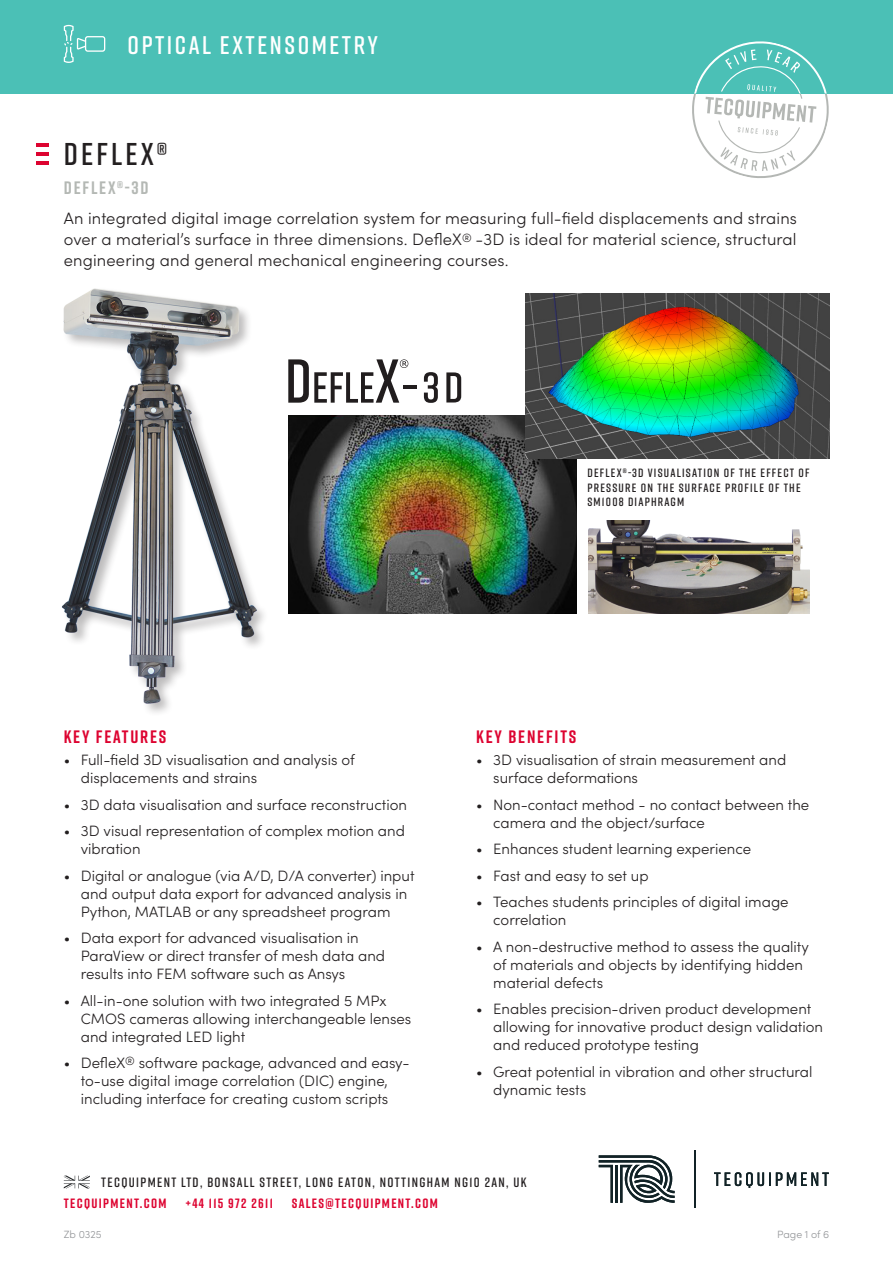
<style>
.page{position:relative;width:893px;height:1263px;background:#fff}
.page>*{position:absolute;margin:0;border:0;box-sizing:border-box;transform-origin:0 0}
.Product_name{font:600 31.5px "Rift";letter-spacing:.1em;color:#231f20}
.t1{font:600 25.5px "Rift";letter-spacing:.1em;color:#fff}
.Main_heading{font:700 18px "Rift";letter-spacing:.1em;color:#dd0330}
.t2{font:700 18px "Rift";letter-spacing:.1em;color:#b4b8b4}
.Product_description{font:300 16.5px/21px "Sofia Pro";letter-spacing:.01em;color:#231f20;text-align:justify}
.Large_bullet_points{font:300 15px/18px "Sofia Pro";color:#231f20}
.t3{font:600 13.5px "Rift";letter-spacing:.1em;color:#231f20}
.t4{font:700 13.5px "Rift";letter-spacing:.1em;color:#dd0330}
.t5{font:600 12px/14.4px "Rift";letter-spacing:.1em;color:#231f20}
.t6{font:300 10.5px "Sofia Pro";color:#939598}
</style>
<div class="page">
<svg style="left:599px;top:1155px;width:76px;height:48px"></svg>
<svg style="left:714px;top:1172px;width:115px;height:16px"></svg>
<hr style="left:694px;top:1150px;width:1px;height:58px;background:#112226">
<svg style="left:64px;top:1175px;width:26px;height:13px"></svg>
<img style="left:288px;top:416px;width:289px;height:198px">
<div style="left:0;top:0;width:893px;height:94px;background:#4bc0b6"></div>
<svg style="left:692px;top:41px;width:137px;height:137px"></svg>
<svg style="left:36px;top:143px;width:13px;height:3px"></svg>
<svg style="left:36px;top:152px;width:13px;height:3px"></svg>
<hr style="left:36px;top:161px;width:13px;height:4px;background:#dd0330">
<svg style="left:64px;top:25px;width:41px;height:38px"></svg>
<img style="left:62px;top:288px;width:202px;height:421px">
<svg style="left:288px;top:359px;width:120px;height:44px"></svg>
<hr style="left:403px;top:385px;width:14px;height:4px;background:#211d1e">
<svg style="left:424px;top:372px;width:14px;height:31px"></svg>
<svg style="left:446px;top:372px;width:15px;height:30px"></svg>
<img style="left:526px;top:293px;width:303px;height:165px">
<img style="left:588px;top:520px;width:222px;height:94px">
<p class="t1" style="left:128px;top:26px;width:252px">OPTICAL EXTENSOMETRY</p>
<p class="Product_name" style="left:64px;top:131px;width:105px">DEFLEX®</p>
<p class="t2" style="left:64px;top:175px;width:86px">DEFLEX®-3D</p>
<p class="Product_description" style="left:64px;top:207px;width:735px">An integrated digital image correlation system for measuring full-field displacements and strains over a material’s surface in three dimensions. DefleX<sup>®</sup> -3D is ideal for material science, structural engineering and general mechanical engineering courses.</p>
<p class="t5" style="left:587px;top:465px;width:223px">DEFLEX®-3D VISUALISATION OF THE EFFECT OF<br>PRESSURE ON THE SURFACE PROFILE OF THE<br>SM1008 DIAPHRAGM</p>
<p class="Main_heading" style="left:64px;top:723px;width:104px">KEY FEATURES</p>
<p class="Large_bullet_points" style="left:81px;top:750px;width:275px;text-indent:-17px">• Full-field 3D visualisation and analysis of displacements and strains</p>
<p class="Large_bullet_points" style="left:64px;top:794px;width:345px">• 3D data visualisation and surface reconstruction</p>
<p class="Large_bullet_points" style="left:81px;top:821px;width:326px;text-indent:-17px">• 3D visual representation of complex motion and vibration</p>
<p class="Large_bullet_points" style="left:81px;top:865px;width:335px;text-indent:-17px">• Digital or analogue (via A/D, D/A converter) input and output data export for advanced analysis in<br>Python, MATLAB or any spreadsheet program</p>
<p class="Large_bullet_points" style="left:81px;top:928px;width:306px;text-indent:-17px">• Data export for advanced visualisation in<br>ParaView or direct transfer of mesh data and results into FEM software such as Ansys</p>
<p class="Large_bullet_points" style="left:81px;top:990px;width:332px;text-indent:-17px">• All-in-one solution with two integrated 5 MPx<br>CMOS cameras allowing interchangeable lenses and integrated LED light</p>
<p class="Large_bullet_points" style="left:64px;top:1053px;width:347px;text-align:center">• DefleX<sup>®</sup> software package, advanced and easy&shy;to-use digital image correlation (DIC) engine, including interface for creating custom scripts</p>
<p class="Main_heading" style="left:476px;top:723px;width:102px">KEY BENEFITS</p>
<p class="Large_bullet_points" style="left:493px;top:750px;width:294px;text-indent:-17px">• 3D visualisation of strain measurement and surface deformations</p>
<p class="Large_bullet_points" style="left:493px;top:794px;width:318px;text-indent:-17px">• Non-contact method - no contact between the camera and the object/surface</p>
<p class="Large_bullet_points" style="left:476px;top:839px;width:276px">• Enhances student learning experience</p>
<p class="Large_bullet_points" style="left:476px;top:865px;width:174px">• Fast and easy to set up</p>
<p class="Large_bullet_points" style="left:493px;top:892px;width:297px;text-indent:-17px">• Teaches students principles of digital image correlation</p>
<p class="Large_bullet_points" style="left:493px;top:936px;width:317px;text-indent:-17px">• A non-destructive method to assess the quality of materials and objects by identifying hidden material defects</p>
<p class="Large_bullet_points" style="left:493px;top:999px;width:331px;text-indent:-17px">• Enables precision-driven product development allowing for innovative product design validation and reduced prototype testing</p>
<p class="Large_bullet_points" style="left:493px;top:1061px;width:321px;text-indent:-17px">• Great potential in vibration and other structural dynamic tests</p>
<p class="t3" style="left:101px;top:1172px;width:427px">TECQUIPMENT LTD, BONSALL STREET, LONG EATON, NOTTINGHAM NG10 2AN, UK</p>
<p class="t4" style="left:64px;top:1193px;width:104px">TECQUIPMENT.COM</p>
<p class="t4" style="left:185px;top:1193px;width:89px">+44 115 972 2611</p>
<p class="t4" style="left:292px;top:1193px;width:148px">SALES@TECQUIPMENT.COM</p>
<p class="t6" style="left:64px;top:1227px;width:39px">Zb 0325</p>
<p class="t6" style="left:777px;top:1227px;width:53px">Page 1 of 6</p>
</div>
